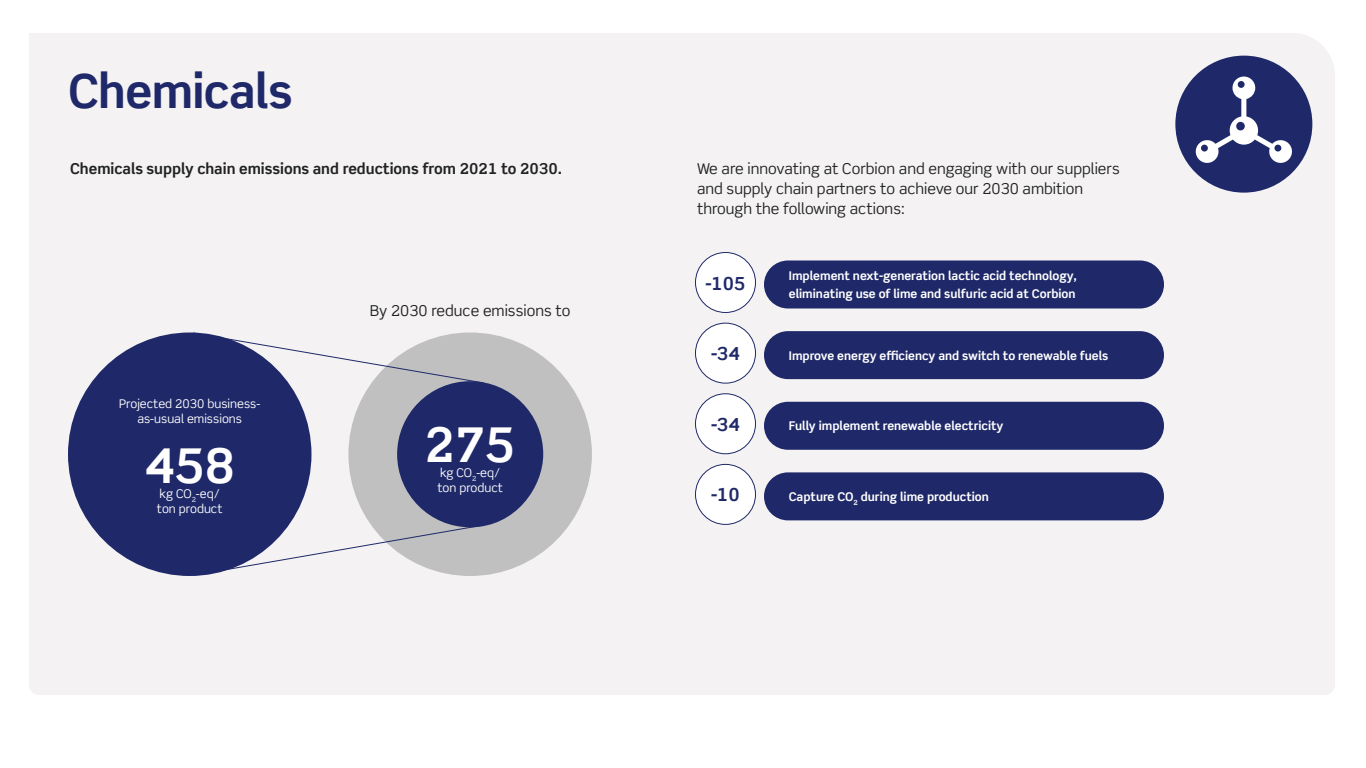
<style>
.page{position:relative;width:1366px;height:768px;background:#fff}
.page>*{position:absolute;margin:0;border:0;box-sizing:border-box;transform-origin:0 0}
.t1{font:700 48px "Scene Std";color:#fff}
.t2{font:700 47px "Scene Std";letter-spacing:-.015em;color:#1f2969}
.t3{font:700 18px "Scene Std";color:#1f2969}
.t4{font:15px/20px "Scene Std";color:#202321}
.t5{font:700 15px "Scene Std";color:#202321}
.t6{font:700 12px/18px "Scene Std";color:#fff}
.t7{font:12px/15px "Scene Std";color:#fff}
</style>
<div class="page">
<div style="left:29px;top:33px;width:1306px;height:662px;background:#f4f2f2"></div>
<div style="left:68px;top:333px;width:243px;height:243px;background:#1f2969;border-radius:50%"></div>
<div style="left:348px;top:333px;width:244px;height:243px;background:#bfc0bf;border-radius:50%"></div>
<div style="left:1175px;top:56px;width:137px;height:137px;background:#1f2969;border-radius:50%"></div>
<svg style="left:1196px;top:77px;width:96px;height:86px"></svg>
<div style="left:764px;top:260px;width:400px;height:48px;background:#1f2969;border-radius:24px"></div>
<div style="left:696px;top:252px;width:60px;height:60px;background:#fff;border-radius:50%"></div>
<div style="left:695px;top:252px;width:61px;height:61px;border:1px solid #1f2969;border-radius:50%"></div>
<div style="left:764px;top:331px;width:400px;height:48px;background:#1f2969;border-radius:24px"></div>
<div style="left:696px;top:323px;width:60px;height:60px;background:#fff;border-radius:50%"></div>
<div style="left:695px;top:323px;width:61px;height:61px;border:1px solid #1f2969;border-radius:50%"></div>
<div style="left:764px;top:402px;width:400px;height:48px;background:#1f2969;border-radius:24px"></div>
<div style="left:696px;top:394px;width:60px;height:60px;background:#fff;border-radius:50%"></div>
<div style="left:695px;top:393px;width:61px;height:61px;border:1px solid #1f2969;border-radius:50%"></div>
<div style="left:764px;top:472px;width:400px;height:48px;background:#1f2969;border-radius:24px"></div>
<div style="left:696px;top:464px;width:60px;height:60px;background:#fff;border-radius:50%"></div>
<div style="left:695px;top:464px;width:61px;height:61px;border:1px solid #1f2969;border-radius:50%"></div>
<svg style="left:192px;top:332px;width:293px;height:52px"></svg>
<svg style="left:205px;top:524px;width:279px;height:51px"></svg>
<div style="left:397px;top:381px;width:146px;height:146px;background:#1f2969;border-radius:50%"></div>
<h2 class="t2" style="left:68px;top:62px;width:226px">Chemicals</h2>
<p class="t5" style="left:70px;top:159px;width:494px">Chemicals supply chain emissions and reductions from 2021 to 2030.</p>
<p class="t4" style="left:697px;top:158px;width:424px">We are innovating at Corbion and engaging with our suppliers and supply chain partners to achieve our 2030 ambition through the following actions:</p>
<p class="t7" style="left:119px;top:396px;width:143px;text-align:center">Projected 2030 business&shy;as-usual emissions</p>
<h1 class="t1" style="left:145px;top:436px;width:92px">458</h1>
<p class="t7" style="left:157px;top:486px;width:67px">kg CO<sub>2</sub>-eq/ ton product</p>
<p class="t4" style="left:370px;top:301px;width:202px">By 2030 reduce emissions to</p>
<h1 class="t1" style="left:425px;top:415px;width:92px">275</h1>
<p class="t7" style="left:437px;top:465px;width:67px">kg CO<sub>2</sub>-eq/ ton product</p>
<h3 class="t3" style="left:705px;top:272px;width:42px">-105</h3>
<p class="t6" style="left:789px;top:267px;width:290px">Implement next-generation lactic acid technology, eliminating use of lime and sulfuric acid at Corbion</p>
<h3 class="t3" style="left:711px;top:342px;width:30px">-34</h3>
<p class="t6" style="left:789px;top:346px;width:321px">Improve energy efficiency and switch to renewable fuels</p>
<h3 class="t3" style="left:711px;top:413px;width:30px">-34</h3>
<p class="t6" style="left:789px;top:417px;width:216px">Fully implement renewable electricity</p>
<h3 class="t3" style="left:711px;top:484px;width:30px">-10</h3>
<p class="t6" style="left:789px;top:488px;width:202px">Capture CO<sub>2</sub> during lime production</p>
</div>
